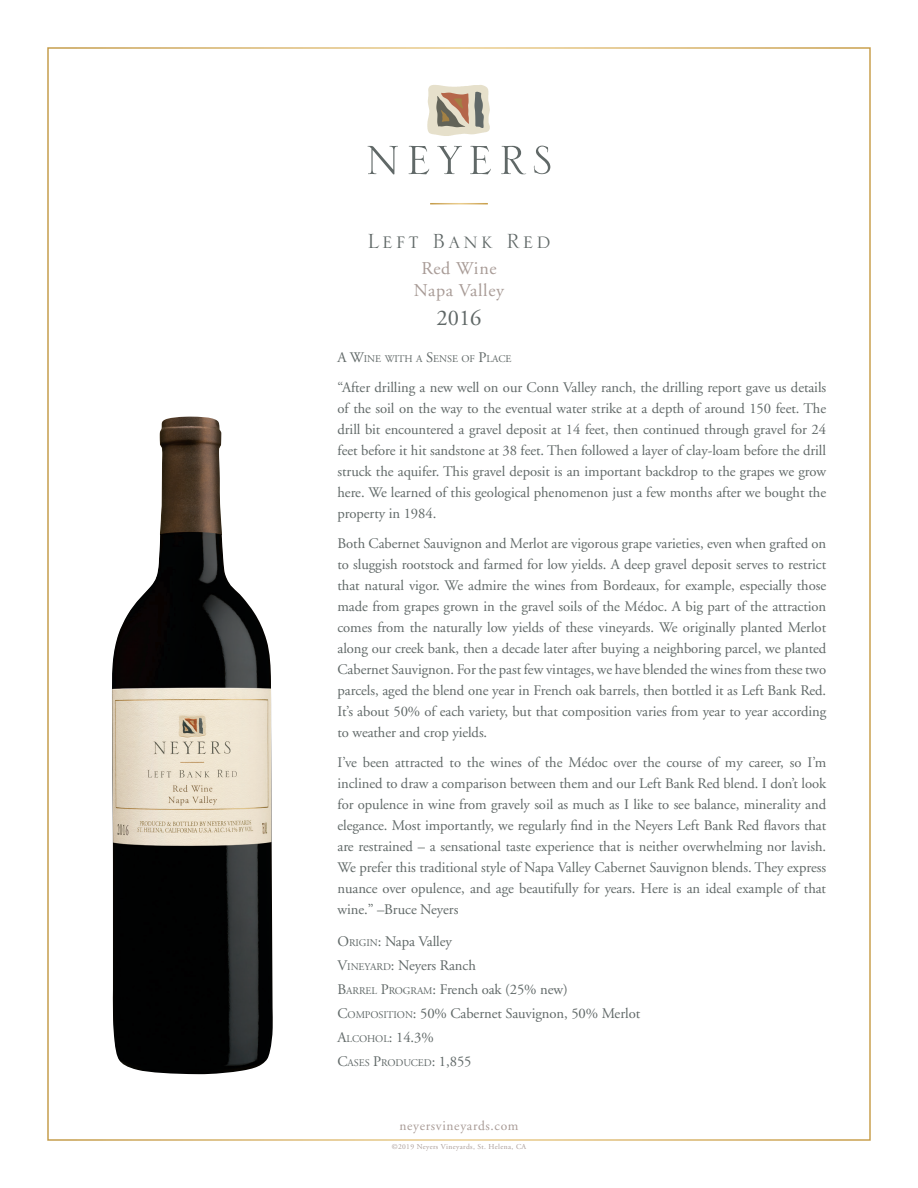
<style>
.page{position:relative;width:918px;height:1188px;background:#fff}
.page>*{position:absolute;margin:0;border:0;box-sizing:border-box;transform-origin:0 0}
.t1{font:27px "Serlio LH";letter-spacing:.1em;color:#606867}
.t2{font:22.5px "Adobe Garamond";color:#606867}
.t3{font:18px/21.6px "Adobe Garamond";letter-spacing:.04em;color:#a89b96;text-align:center}
.t4{font:14.7px/21px "Adobe Garamond";letter-spacing:-.005em;color:#606867;text-align:justify}
.t5{font:13.5px "Adobe Garamond";letter-spacing:.05em;color:#a89b96}
.t6{font:10.2px "Adobe Garamond";letter-spacing:-.005em;color:#606867}
.t7{font:7.5px "Adobe Garamond";letter-spacing:.05em;color:#a89b96}
.s1{font-size:14.7px}
.s2{font-style:inherit}
.s3{font-size:10.2px}
</style>
<div class="page">
<svg style="left:368px;top:146px;width:30px;height:28px"></svg>
<svg style="left:409px;top:146px;width:20px;height:28px"></svg>
<svg style="left:437px;top:146px;width:25px;height:28px"></svg>
<svg style="left:470px;top:146px;width:21px;height:28px"></svg>
<svg style="left:501px;top:146px;width:25px;height:28px"></svg>
<svg style="left:534px;top:146px;width:16px;height:28px"></svg>
<svg style="left:427px;top:85px;width:63px;height:51px;background:#c7bba8"></svg>
<img style="left:112px;top:417px;width:161px;height:657px">
<h1 class="t1" style="left:367px;top:227px;width:185px">Left Bank Red</h1>
<p class="t3" style="left:414px;top:258px;width:92px">Red Wine<br>Napa Valley</p>
<h2 class="t2" style="left:436px;top:306px;width:46px">2016</h2>
<p class="t6" style="left:338px;top:354px;width:175px"><span class="s1">A W</span>INE WITH A <span class="s1">S</span>ENSE OF <span class="s1">P</span>LACE</p>
<p class="t4" style="left:338px;top:377px;width:490px">“After drilling a new well on our Conn Valley ranch, the drilling report gave us details of the soil on the way to the eventual water strike at a depth of around 150 feet. The drill bit encountered a gravel deposit at 14 feet, then continued through gravel for 24 feet before it hit sandstone at 38 feet. Then followed a layer of clay-loam before the drill struck the aquifer. This gravel deposit is an important backdrop to the grapes we grow here. We learned of this geological phenomenon just a few months after we bought the property in 1984.</p>
<p class="t4" style="left:338px;top:533px;width:490px">Both Cabernet Sauvignon and Merlot are vigorous grape varieties, even when grafted on to sluggish rootstock and farmed for low yields. A deep gravel deposit serves to restrict that natural vigor. We admire the wines from Bordeaux, for example, especially those made from grapes grown in the gravel soils of the Médoc. A big part of the attraction comes from the naturally low yields of these vineyards. We originally planted Merlot along our creek bank, then a decade later after buying a neighboring parcel, we planted Cabernet Sauvignon. For the past few vintages, we have blended the wines from these two parcels, aged the blend one year in French oak barrels, then bottled it as Left Bank Red.<br>It’s about 50% of each variety, but that composition varies from year to year according to weather and crop yields.</p>
<p class="t4" style="left:338px;top:752px;width:490px">I’ve been attracted to the wines of the Médoc over the course of my career, so I’m inclined to draw a comparison between them and our Left Bank Red blend. I don’t look for opulence in wine from gravely soil as much as I like to see balance, minerality and elegance. Most importantly, we regularly find in the Neyers Left Bank Red flavors that are restrained – a sensational taste experience that is neither overwhelming nor lavish.<br>We prefer this traditional style of Napa Valley Cabernet Sauvignon blends. They express nuance over opulence, and age beautifully for years. Here is an ideal example of that wine.” –Bruce Neyers</p>
<p class="t4" style="left:338px;top:930px;width:304px;line-height:24px;text-align:left"><span class="s2">O</span><span class="s3">RIGIN</span><span class="s2">:</span> Napa Valley<br><span class="s2">V</span><span class="s3">INEYARD</span><span class="s2">:</span> Neyers Ranch<br><span class="s2">B</span><span class="s3">ARREL</span> <span class="s2">P</span><span class="s3">ROGRAM</span><span class="s2">:</span> French oak (25% new)<br><span class="s2">C</span><span class="s3">OMPO SITION</span><span class="s2">:</span> 50% Cabernet Sauvignon, 50% Merlot</p>
<p class="t6" style="left:338px;top:1034px;width:98px"><span class="s1">A</span>LCOHOL<span class="s1">:</span> <span class="s1">14.3%</span></p>
<p class="t6" style="left:338px;top:1058px;width:136px"><span class="s1">C</span>ASES <span class="s1">P</span>RODUCED<span class="s1">:</span> <span class="s1">1,855</span></p>
<p class="t5" style="left:399px;top:1118px;width:121px">neyersvineyards.com</p>
<p class="t7" style="left:392px;top:1143px;width:136px">©2019 Neyers Vineyards, St. Helena, CA</p>
</div>
